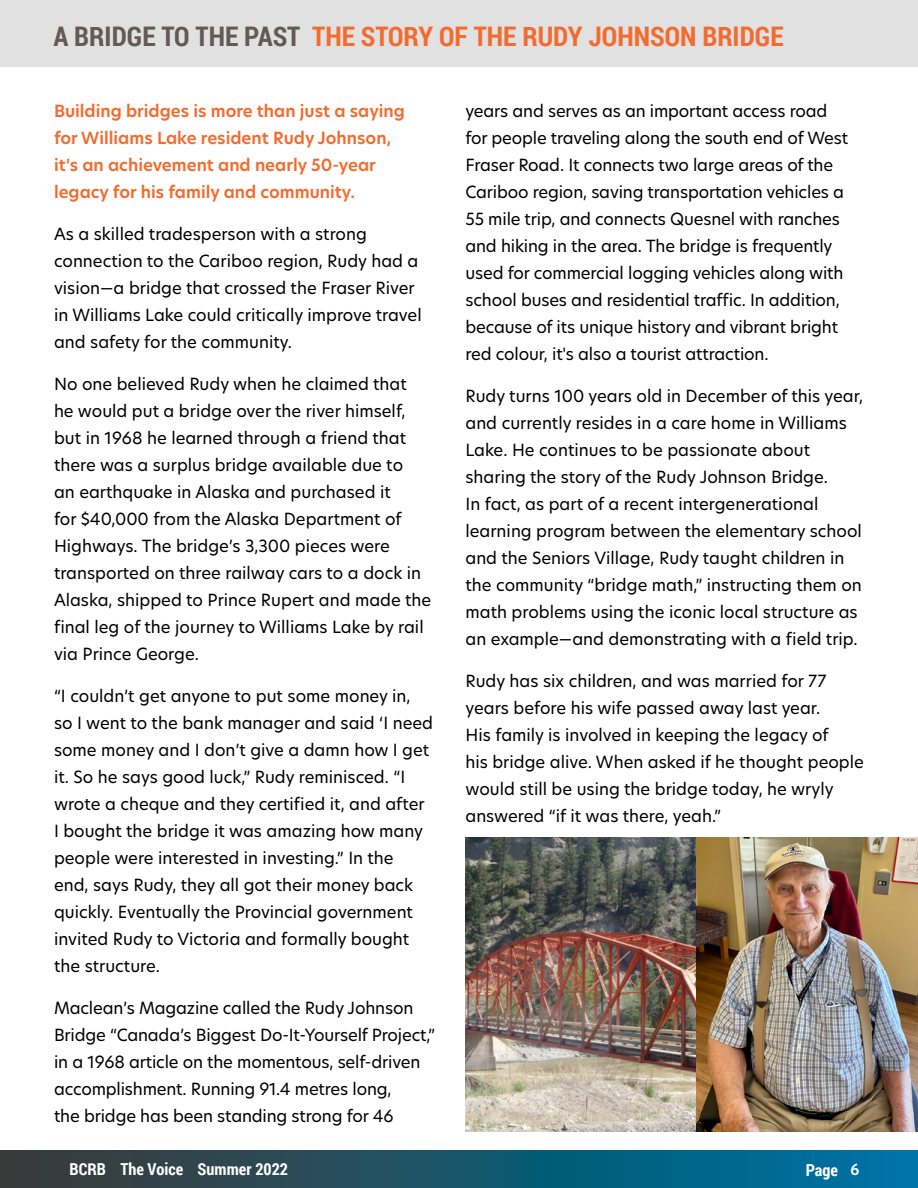
<style>
.page{position:relative;width:918px;height:1188px;background:#fff}
.page>*{position:absolute;margin:0;border:0;box-sizing:border-box;transform-origin:0 0}
.t1{font:700 27px "Roboto Condensed";color:#f36b2e}
.Body_Copy{font:16.5px/27px "New Hero";color:#000}
.Body_Copy-2{font:600 16.5px/27px "New Hero";color:#f36b2e}
.t2{font:700 16.5px "Roboto Condensed";color:#fff}
.s1{color:#635a57}
.s2{font-family:"Soleil Sb";font-weight:400}
</style>
<div class="page">
<svg style="left:0;top:1151px;width:918px;height:37px;background:#17556c"></svg>
<div style="left:0;top:0;width:918px;height:67px;background:#e1e1e1"></div>
<img style="left:465px;top:837px;width:232px;height:294px">
<img style="left:697px;top:837px;width:221px;height:295px">
<p class="t1" style="left:53px;top:17px;width:732px"><span class="s1">A BRIDGE TO THE PAST</span> THE STORY OF THE RUDY JOHNSON BRIDGE</p>
<p class="Body_Copy-2" style="left:54px;top:97px;width:353px">Building bridges is more than just a saying for Williams Lake resident Rudy Johnson, it’s an achievement and nearly 50-year legacy for his family and community.</p>
<p class="Body_Copy" style="left:54px;top:220px;width:369px">As a skilled tradesperson with a strong connection to the Cariboo region, Rudy had a vision—a bridge that crossed the Fraser River in Williams Lake could critically improve travel and safety for the community.</p>
<p class="Body_Copy" style="left:54px;top:370px;width:379px">No one believed Rudy when he claimed that<br>he would put a bridge over the river himself, but in 1968 he learned through a friend that there was a surplus bridge available due to<br>an earthquake in Alaska and purchased it<br>for $40,000 from the Alaska Department of Highways. The bridge’s 3,300 pieces were transported on three railway cars to a dock in Alaska, shipped to Prince Rupert and made the final leg of the journey to Williams Lake by rail via Prince George.</p>
<p class="Body_Copy" style="left:54px;top:682px;width:381px">“I couldn’t get anyone to put some money in, so I went to the bank manager and said ‘I need some money and I don’t give a damn how I get it. So he says good luck,” Rudy reminisced. “I wrote a cheque and they certified it, and after I bought the bridge it was amazing how many people were interested in investing.” In the<br>end, says Rudy, they all got their money back quickly. Eventually the Provincial government invited Rudy to Victoria and formally bought the structure.</p>
<p class="Body_Copy" style="left:54px;top:994px;width:383px">Maclean’s Magazine called the Rudy Johnson Bridge “Canada’s Biggest Do-It-Yourself Project,” in a 1968 article on the momentous, self-driven accomplishment. Running 91.4 metres long,<br>the bridge has been standing strong for 46</p>
<p class="Body_Copy" style="left:465px;top:97px;width:384px">years and serves as an important access road for people traveling along the south end of West Fraser Road. It connects two large areas of the Cariboo region, saving transportation vehicles a 55 mile trip, and connects Quesnel with ranches and hiking in the area. The bridge is frequently used for commercial logging vehicles along with school buses and residential traffic. In addition, because of its unique history and vibrant bright red colour, it's also a tourist attraction.</p>
<p class="Body_Copy" style="left:465px;top:382px;width:399px">Rudy turns 100 years old in December of this year, and currently resides in a care home in Williams Lake. He continues to be passionate about sharing the story of the Rudy Johnson Bridge.<br>In fact, as part of a recent intergenerational learning program between the elementary school and the Seniors Village, Rudy taught children in the community “bridge math,” instructing them on math problems using the iconic local structure as an example—and demonstrating with a field trip.</p>
<p class="Body_Copy" style="left:465px;top:667px;width:400px">Rudy has six children, and was married for 77 years before his wife passed away last year.<br>His family is involved in keeping the legacy of<br>his bridge alive. When asked if he thought people would still be using the bridge today, he wryly answered “if it was there, yeah.”</p>
<p class="t2" style="left:70px;top:1158px;width:220px">BCRB The Voice Summer 2022</p>
<p class="t2" style="left:806px;top:1159px;width:55px">Page <span class="s2">6</span></p>
</div>
